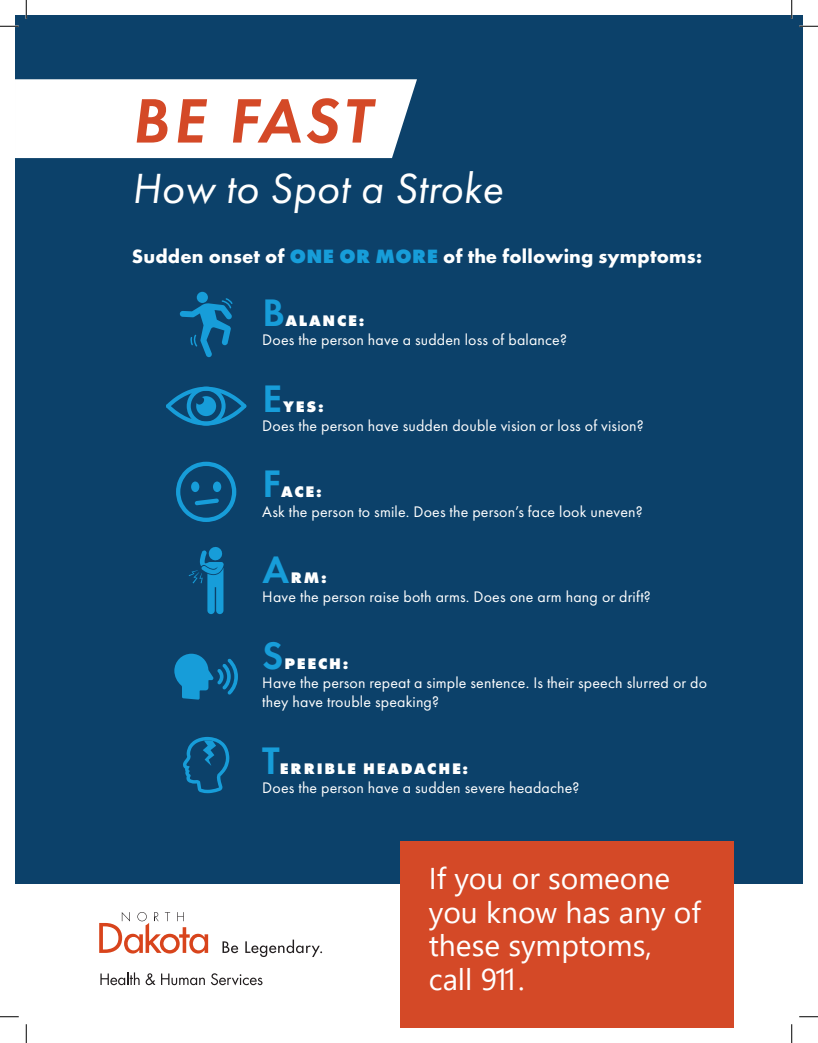
<style>
.page{position:relative;width:818px;height:1043px;background:#fff}
.page>*{position:absolute;margin:0;border:0;box-sizing:border-box;transform-origin:0 0}
.t1{font:italic 600 65px "Futura PT";letter-spacing:.05em;color:#d44927}
.t2{font:italic 43.75px "Futura PT";letter-spacing:.01em;color:#fff}
.t3{font:600 39.75px "Futura PT";color:#179dd9}
.t4{font:30px/33.5px "Segoe UI";color:#fff}
.t5{font:700 20px "Futura PT";letter-spacing:.01em;color:#fff}
.t6{font:15.88px/19.1px "Futura PT";letter-spacing:.01em;color:#fff}
.t7{font:800 15.88px "Futura PT";letter-spacing:.11em;color:#fff}
.s1{font-weight:800;color:#179dd9}
</style>
<div class="page">
<div style="left:15px;top:15px;width:787px;height:868px;background:#0c416a"></div>
<div style="left:15px;top:79px;width:402px;height:79px;background:#fff"></div>
<div style="left:400px;top:841px;width:333px;height:187px;background:#d44927"></div>
<svg style="left:222px;top:941px;width:16px;height:12px"></svg>
<svg style="left:245px;top:939px;width:77px;height:18px"></svg>
<svg style="left:99px;top:912px;width:109px;height:41px"></svg>
<svg style="left:100px;top:972px;width:40px;height:13px"></svg>
<svg style="left:146px;top:973px;width:9px;height:12px"></svg>
<svg style="left:161px;top:973px;width:44px;height:12px"></svg>
<svg style="left:211px;top:973px;width:51px;height:12px"></svg>
<div style="left:197px;top:292px;width:11px;height:11px;background:#179dd9;border-radius:50%"></div>
<svg style="left:180px;top:298px;width:52px;height:59px"></svg>
<svg style="left:166px;top:387px;width:80px;height:38px"></svg>
<svg style="left:176px;top:461px;width:60px;height:61px"></svg>
<svg style="left:189px;top:547px;width:35px;height:67px"></svg>
<svg style="left:174px;top:653px;width:64px;height:46px"></svg>
<svg style="left:183px;top:737px;width:46px;height:56px"></svg>
<svg style="left:0;top:25px;width:19px;height:2px"></svg>
<svg style="left:799px;top:25px;width:19px;height:2px"></svg>
<svg style="left:0;top:1016px;width:19px;height:1px"></svg>
<svg style="left:799px;top:1016px;width:19px;height:1px"></svg>
<svg style="left:25px;top:0;width:2px;height:19px"></svg>
<svg style="left:25px;top:1024px;width:2px;height:18px"></svg>
<svg style="left:790px;top:0;width:2px;height:19px"></svg>
<svg style="left:791px;top:1024px;width:1px;height:18px"></svg>
<p class="t1" style="left:132px;top:79px;width:241px">BE FAST</p>
<p class="t2" style="left:132px;top:162px;width:372px">How to Spot a Stroke</p>
<p class="t5" style="left:132px;top:243px;width:572px">Sudden onset of <span class="s1">ONE OR MORE</span> of the following symptoms:</p>
<p class="t3" style="left:262px;top:287px;width:24px">B</p>
<p class="t7" style="left:285px;top:310px;width:80px">ALANCE:</p>
<p class="t6" style="left:262px;top:330px;width:306px">Does the person have a sudden loss of balance?</p>
<p class="t3" style="left:262px;top:373px;width:21px">E</p>
<p class="t7" style="left:283px;top:396px;width:42px">YES:</p>
<p class="t6" style="left:262px;top:415px;width:383px">Does the person have sudden double vision or loss of vision?</p>
<p class="t3" style="left:262px;top:459px;width:20px">F</p>
<p class="t7" style="left:281px;top:482px;width:42px">ACE:</p>
<p class="t6" style="left:262px;top:501px;width:382px">Ask the person to smile. Does the person’s face look uneven?</p>
<p class="t3" style="left:262px;top:545px;width:28px">A</p>
<p class="t7" style="left:291px;top:568px;width:37px">RM:</p>
<p class="t6" style="left:262px;top:587px;width:390px">Have the person raise both arms. Does one arm hang or drift?</p>
<p class="t3" style="left:262px;top:631px;width:23px">S</p>
<p class="t7" style="left:284px;top:653px;width:66px">PEECH:</p>
<p class="t6" style="left:262px;top:673px;width:446px">Have the person repeat a simple sentence. Is their speech slurred or do they have trouble speaking?</p>
<p class="t3" style="left:262px;top:736px;width:19px">T</p>
<p class="t7" style="left:280px;top:758px;width:190px">ERRIBLE HEADACHE:</p>
<p class="t6" style="left:262px;top:778px;width:318px">Does the person have a sudden severe headache?</p>
<p class="t4" style="left:429px;top:859px;width:273px">If you or someone you know has any of these symptoms, call 911.</p>
</div>
